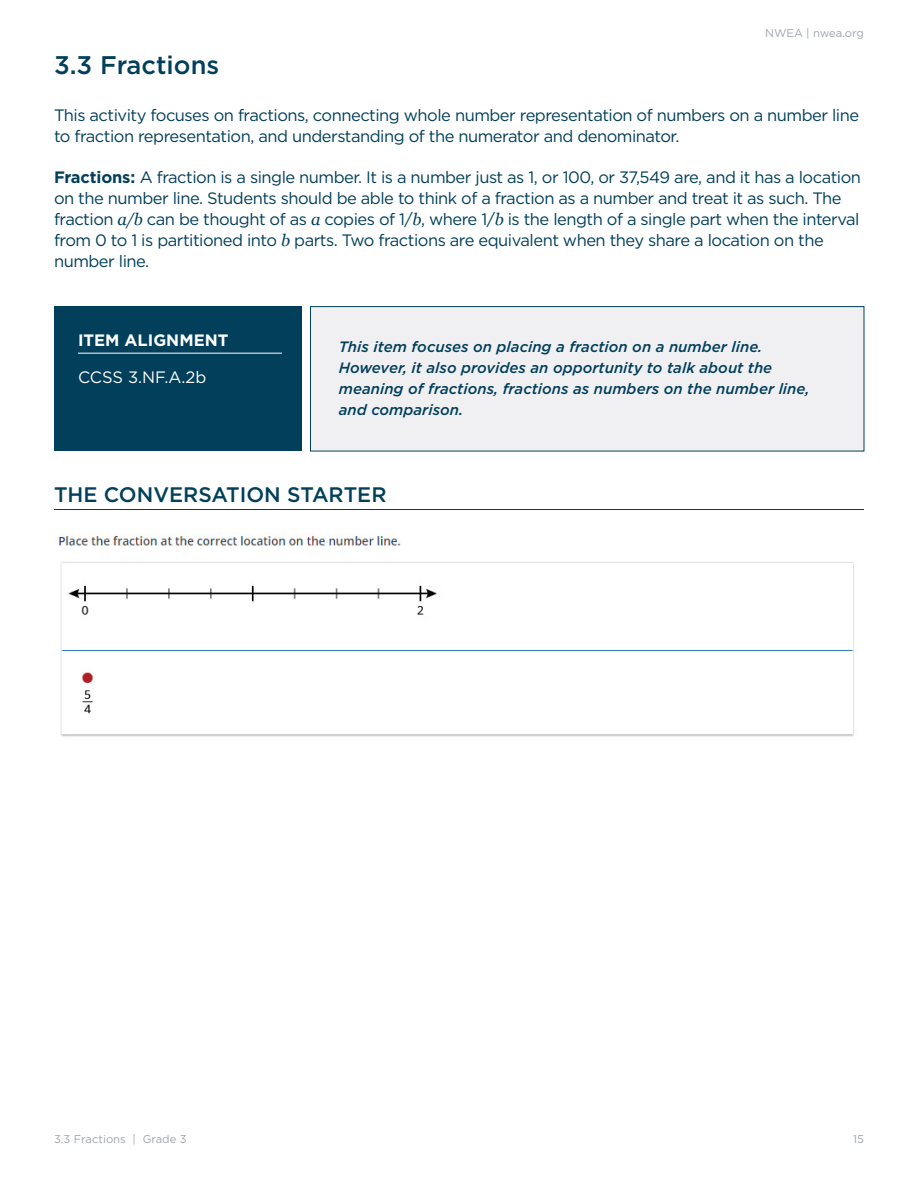
<style>
.page{position:relative;width:918px;height:1188px;background:#fff}
.page>*{position:absolute;margin:0;border:0;box-sizing:border-box;transform-origin:0 0}
.t1{font:500 25.5px "Gotham";color:#023f5a}
.t2{font:500 21px "Gotham";color:#023f5a}
.P1{font:16.5px/21px "Gotham";letter-spacing:-.03em;color:#023f5a}
.t3{font:700 16.5px "Gotham";color:#fff}
.t4{font:16.5px "Gotham";letter-spacing:-.005em;color:#fff}
.t5{font:italic 500 15px/21px "Gotham";color:#023f5a}
.t6{font:11.25px "Gotham";color:#9fa6ab}
.s1{font-weight:700}
.s2{font-family:"Georgia";font-style:italic}
</style>
<div class="page">
<div style="left:310px;top:306px;width:554px;height:145px;background:#f0f0f3;border:1px solid #023f5a"></div>
<div style="left:54px;top:307px;width:247px;height:144px;background:#023f5a"></div>
<hr style="left:54px;top:509px;width:810px;height:1px;background:#023f5a">
<hr style="left:78px;top:353px;width:204px;height:1px;background:#fff">
<img style="left:54px;top:533px;width:800px;height:204px">
<h1 class="t1" style="left:54px;top:49px;width:167px">3.3 Fractions</h1>
<p class="t6" style="left:765px;top:26px;width:100px">NWEA | nwea.org</p>
<p class="P1" style="left:54px;top:105px;width:807px">This activity focuses on fractions, connecting whole number representation of numbers on a number line to fraction representation, and understanding of the numerator and denominator.</p>
<p class="P1" style="left:54px;top:167px;width:809px"><span class="s1">Fractions:</span> A fraction is a single number. It is a number just as 1, or 100, or 37,549 are, and it has a location on the number line. Students should be able to think of a fraction as a number and treat it as such. The fraction <span class="s2">a/b</span> can be thought of as <span class="s2">a</span> copies of 1/<span class="s2">b</span>, where 1/<span class="s2">b</span> is the length of a single part when the interval from 0 to 1 is partitioned into <span class="s2">b</span> parts. Two fractions are equivalent when they share a location on the number line.</p>
<p class="t3" style="left:78px;top:329px;width:152px">ITEM ALIGNMENT</p>
<p class="t4" style="left:78px;top:366px;width:130px">CCSS 3.NF.A.2b</p>
<p class="t5" style="left:339px;top:336px;width:472px">This item focuses on placing a fraction on a number line.<br>However, it also provides an opportunity to talk about the meaning of fractions, fractions as numbers on the number line, and comparison.</p>
<h2 class="t2" style="left:54px;top:481px;width:334px">THE CONVERSATION STARTER</h2>
<p class="t6" style="left:54px;top:1132px;width:134px">3.3 Fractions | Grade 3</p>
<p class="t6" style="left:853px;top:1132px;width:12px">15</p>
</div>
